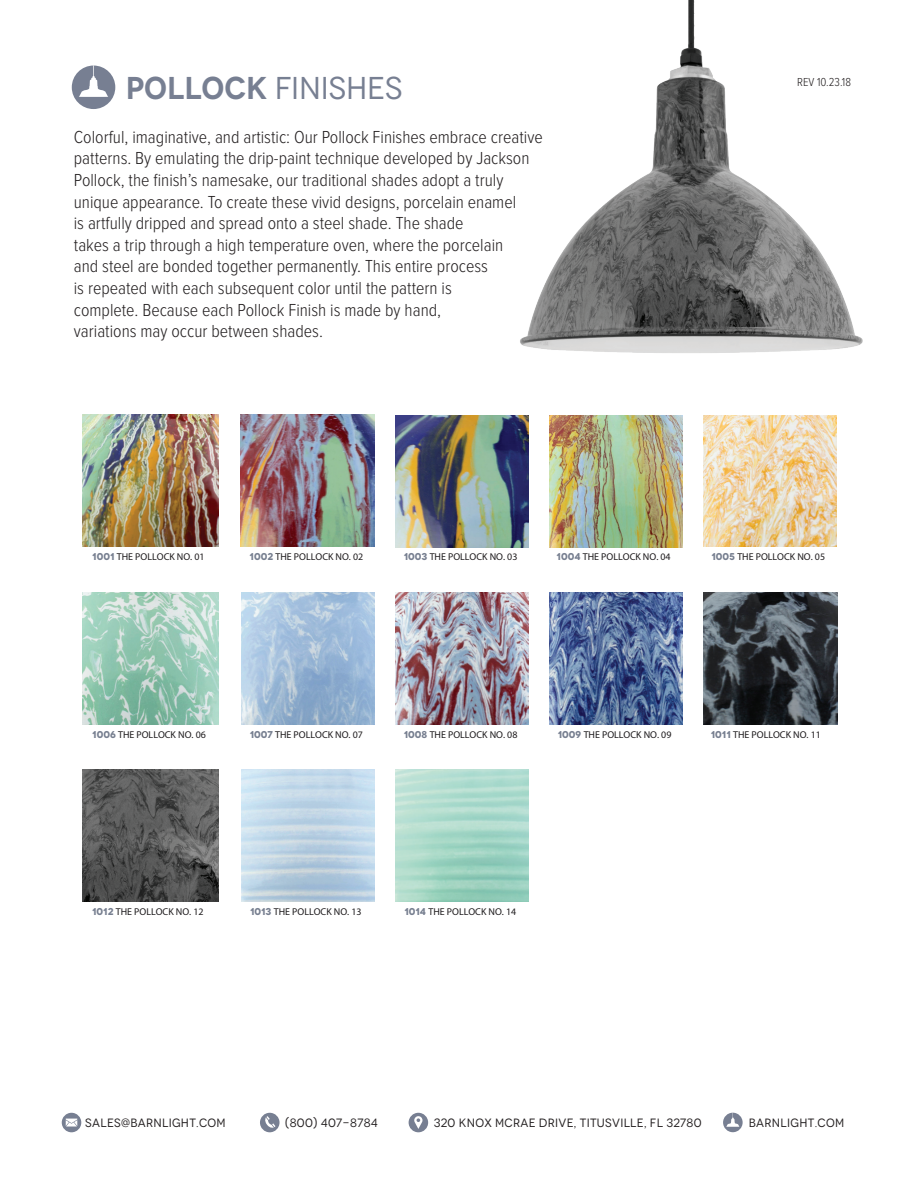
<style>
.page{position:relative;width:918px;height:1188px;background:#fff}
.page>*{position:absolute;margin:0;border:0;box-sizing:border-box;transform-origin:0 0}
.t1{font:31.5px "Novecento";letter-spacing:-.005em;color:#777f92}
.t2{font:300 18px/21.6px "Proxima Nova Cond";color:#231f20}
.t3{font:12px "Novecento";letter-spacing:.025em;color:#231f20}
.t4{font:300 12px "Proxima Nova Cond";color:#231f20}
.t5{font:9.9px "Gisha";color:#1f1c1e}
.s1{font-weight:600}
.s2{font-family:"Novecento";font-weight:700;color:#777f90}
</style>
<div class="page">
<div style="left:72px;top:66px;width:43px;height:43px;background:#777f92;border-radius:50%"></div>
<svg style="left:79px;top:65px;width:30px;height:32px"></svg>
<div style="left:409px;top:1113px;width:19px;height:19px;background:#777f92;border-radius:50%"></div>
<svg style="left:414px;top:1116px;width:9px;height:13px"></svg>
<svg style="left:62px;top:1113px;width:19px;height:19px"></svg>
<svg style="left:66px;top:1119px;width:11px;height:8px"></svg>
<div style="left:260px;top:1113px;width:20px;height:19px;background:#777f92;border-radius:50%"></div>
<svg style="left:265px;top:1116px;width:10px;height:12px"></svg>
<div style="left:723px;top:1113px;width:20px;height:19px;background:#777f92;border-radius:50%"></div>
<svg style="left:726px;top:1113px;width:14px;height:14px"></svg>
<img style="left:83px;top:415px;width:136px;height:132px">
<img style="left:241px;top:415px;width:133px;height:132px">
<img style="left:395px;top:415px;width:133px;height:132px">
<img style="left:549px;top:415px;width:134px;height:132px">
<img style="left:703px;top:415px;width:134px;height:132px">
<img style="left:83px;top:592px;width:136px;height:132px">
<img style="left:395px;top:592px;width:134px;height:132px">
<img style="left:549px;top:592px;width:133px;height:132px">
<img style="left:703px;top:592px;width:134px;height:132px">
<img style="left:241px;top:592px;width:133px;height:132px">
<img style="left:83px;top:770px;width:136px;height:132px">
<img style="left:520px;top:0;width:343px;height:353px">
<p class="t1" style="left:126px;top:69px;width:278px"><span class="s1">POLLOCK</span> FINISHES</p>
<p class="t2" style="left:74px;top:126px;width:470px">Colorful, imaginative, and artistic: Our Pollock Finishes embrace creative patterns. By emulating the drip-paint technique developed by Jackson Pollock, the finish’s namesake, our traditional shades adopt a truly unique appearance. To create these vivid designs, porcelain enamel<br>is artfully dripped and spread onto a steel shade. The shade<br>takes a trip through a high temperature oven, where the porcelain<br>and steel are bonded together permanently. This entire process<br>is repeated with each subsequent color until the pattern is<br>complete. Because each Pollock Finish is made by hand,<br>variations may occur between shades.</p>
<p class="t4" style="left:797px;top:75px;width:55px">REV 10.23.18</p>
<p class="t5" style="left:92px;top:551px;width:114px"><span class="s2">1001</span> THE POLLOCK NO. 01</p>
<p class="t5" style="left:250px;top:551px;width:115px"><span class="s2">1002</span> THE POLLOCK NO. 02</p>
<p class="t5" style="left:404px;top:551px;width:115px"><span class="s2">1003</span> THE POLLOCK NO. 03</p>
<p class="t5" style="left:557px;top:551px;width:116px"><span class="s2">1004</span> THE POLLOCK NO. 04</p>
<p class="t5" style="left:711px;top:551px;width:115px"><span class="s2">1005</span> THE POLLOCK NO. 05</p>
<p class="t5" style="left:92px;top:728px;width:115px"><span class="s2">1006</span> THE POLLOCK NO. 06</p>
<p class="t5" style="left:404px;top:728px;width:115px"><span class="s2">1008</span> THE POLLOCK NO. 08</p>
<p class="t5" style="left:558px;top:728px;width:115px"><span class="s2">1009</span> THE POLLOCK NO. 09</p>
<p class="t5" style="left:711px;top:728px;width:112px"><span class="s2">1011</span> THE POLLOCK NO. 11</p>
<p class="t5" style="left:250px;top:729px;width:115px"><span class="s2">1007</span> THE POLLOCK NO. 07</p>
<p class="t5" style="left:92px;top:906px;width:113px"><span class="s2">1012</span> THE POLLOCK NO. 12</p>
<p class="t5" style="left:250px;top:906px;width:113px"><span class="s2">1013</span> THE POLLOCK NO. 13</p>
<p class="t5" style="left:404px;top:906px;width:113px"><span class="s2">1014</span> THE POLLOCK NO. 14</p>
<p class="t3" style="left:85px;top:1115px;width:142px">SALES@BARNLIGHT.COM</p>
<p class="t3" style="left:285px;top:1115px;width:94px">(800) 407-8784</p>
<p class="t3" style="left:434px;top:1115px;width:269px">320 KNOX MCRAE DRIVE, TITUSVILLE, FL 32780</p>
<p class="t3" style="left:749px;top:1115px;width:97px">BARNLIGHT.COM</p>
</div>
